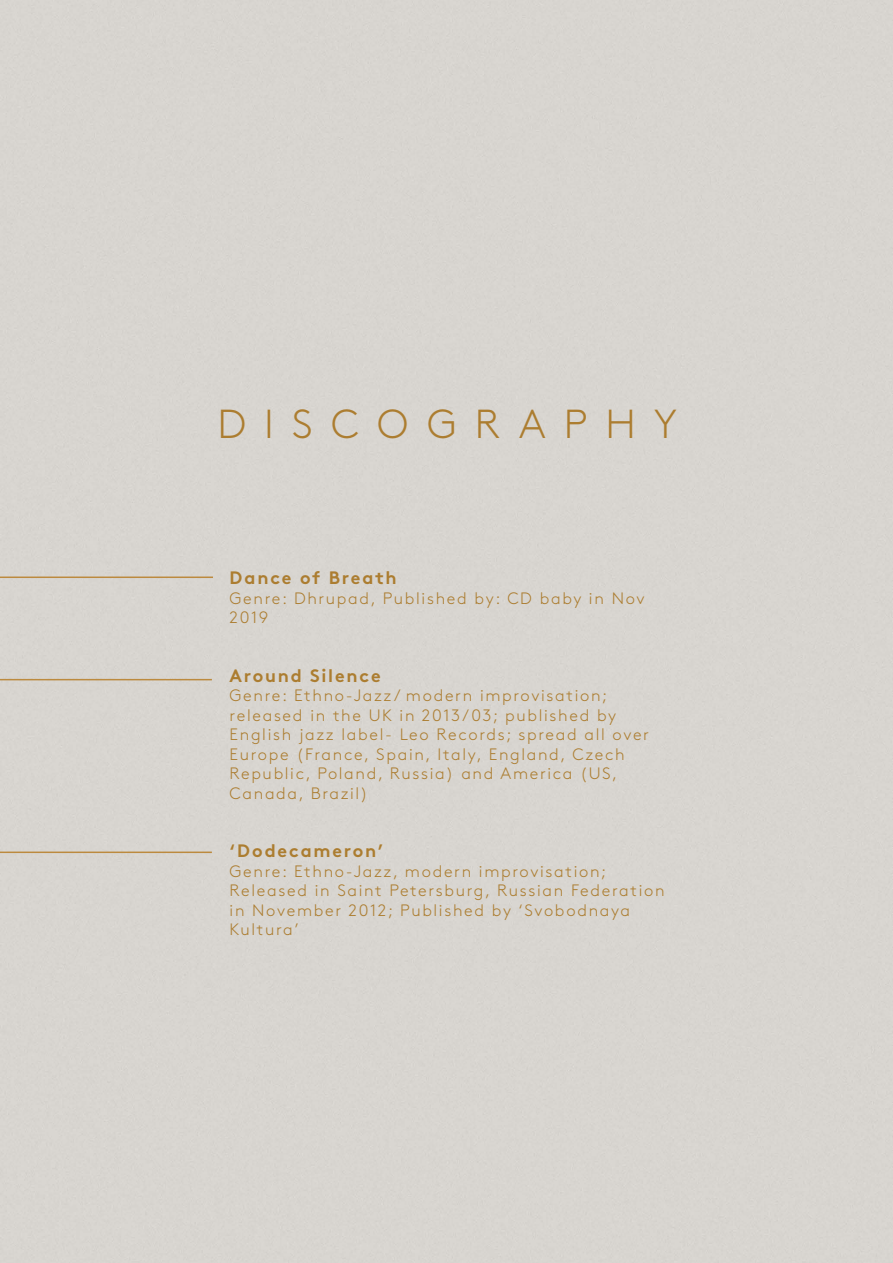
<style>
.page{position:relative;width:893px;height:1263px;background:#fff}
.page>*{position:absolute;margin:0;border:0;box-sizing:border-box;transform-origin:0 0}
.t1{font:300 40.5px "Brown";letter-spacing:.45em;color:#ac7d30}
.t2{font:18px "Brown Bold Alt";letter-spacing:.1em;color:#ac7d30}
.t3{font:300 16.5px/19.5px "Brown";letter-spacing:.1em;color:#ac7d30}
</style>
<div class="page">
<hr style="left:0;top:576px;width:213px;height:2px;background:#bc8a3e">
<hr style="left:0;top:679px;width:212px;height:1px;background:#bc8a3e">
<hr style="left:0;top:851px;width:212px;height:2px;background:#bc8a3e">
<p class="t1" style="left:218px;top:394px;width:461px">DISCOGRAPHY</p>
<p class="t2" style="left:230px;top:563px;width:169px">Dance of Breath</p>
<p class="t3" style="left:230px;top:587px;width:416px">Genre: Dhrupad, Published by: CD baby in Nov<br>2019</p>
<p class="t2" style="left:230px;top:661px;width:153px">Around Silence</p>
<p class="t3" style="left:230px;top:685px;width:379px">Genre: Ethno-Jazz/ modern improvisation;</p>
<p class="t3" style="left:230px;top:704px;width:388px">released in the UK in 2013/03; published by</p>
<p class="t3" style="left:230px;top:724px;width:421px">English jazz label- Leo Records; spread all over<br>Europe (France, Spain, Italy, England, Czech</p>
<p class="t3" style="left:230px;top:763px;width:389px">Republic, Poland, Russia) and America (US,</p>
<p class="t3" style="left:230px;top:782px;width:140px">Canada, Brazil)</p>
<p class="t2" style="left:230px;top:836px;width:155px">‘Dodecameron’</p>
<p class="t3" style="left:230px;top:860px;width:378px">Genre: Ethno-Jazz, modern improvisation;</p>
<p class="t3" style="left:230px;top:880px;width:436px">Released in Saint Petersburg, Russian Federation in November 2012; Published by ‘Svobodnaya</p>
<p class="t3" style="left:230px;top:919px;width:71px">Kultura’</p>
</div>
